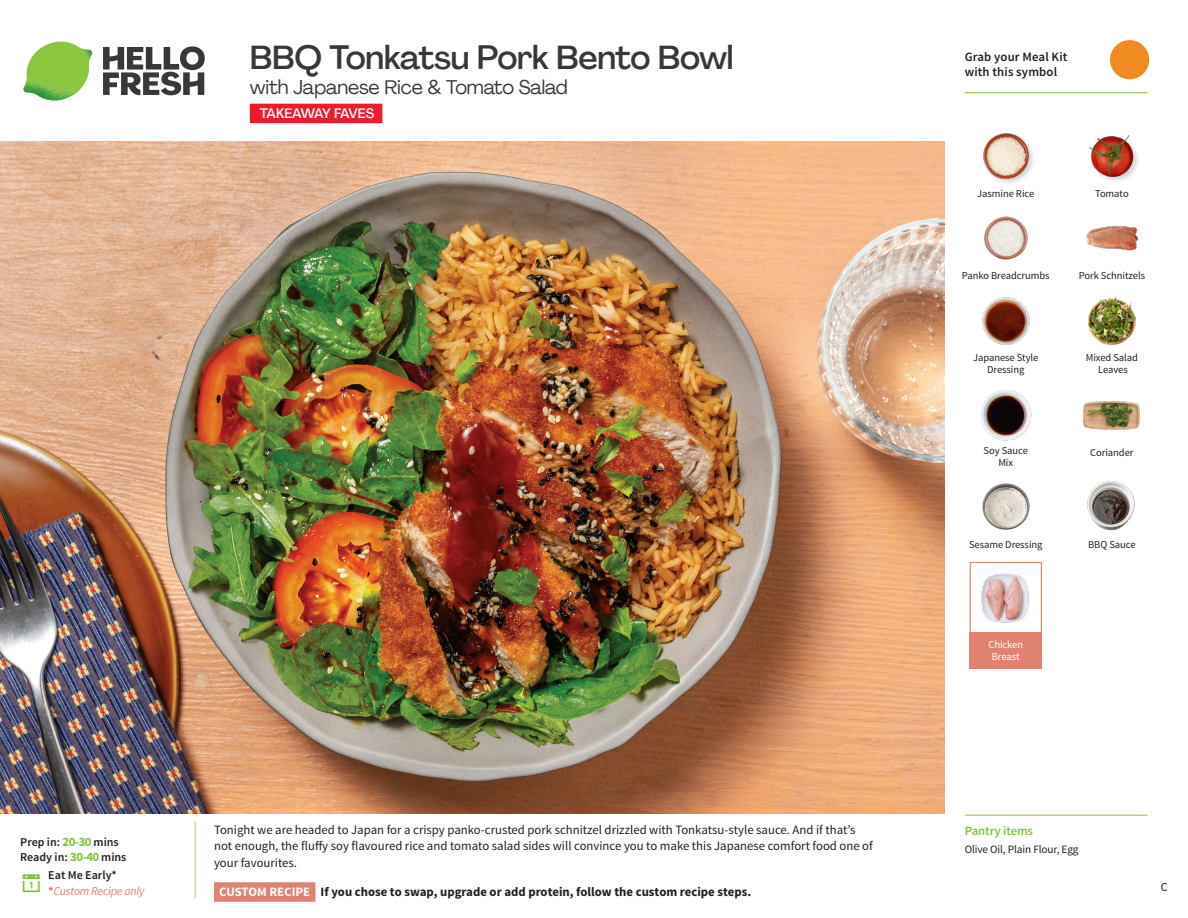
<style>
.page{position:relative;width:1188px;height:918px;background:#fff}
.page>*{position:absolute;margin:0;border:0;box-sizing:border-box;transform-origin:0 0}
._15_Titel_UK{font:500 33px "Agrandir";letter-spacing:-.01em;color:#383839}
._15_Titel_UK-2{font:19.5px "Agrandir";letter-spacing:-.01em;color:#383839}
.t1{font:500 13.5px "Agrandir";letter-spacing:-.075em;color:#fff}
.Step_6_Text_AU{font:12.75px/16.5px "Source Sans Pro";color:#231f20}
.Step_6_Text_AU-2{font:700 12.75px "Source Sans Pro";color:#231f20}
.t2{font:600 12.75px/15px "Source Sans Pro";letter-spacing:.01em;color:#231f20}
._04_Headers_Front{font:600 12.75px "Source Sans Pro";letter-spacing:-.01em;color:#81c340}
._04_Intro{font:600 12px "Source Sans Pro";color:#231f20}
._04_Intro-2{font:italic 12px "Source Sans Pro";letter-spacing:-.02em;color:#df8272}
.t3{font:12px "Source Sans Pro";color:#231f20}
._05_Pantry{font:11.25px "Source Sans Pro";letter-spacing:-.01em;color:#231f20}
._18_FRONT_ingredients{font:10.5px/12px "Source Sans Pro";letter-spacing:-.005em;color:#231f20;text-align:center}
._18_FRONT_ingredients-2{font:10.5px/12px "Source Sans Pro";letter-spacing:-.005em;color:#fff;text-align:center}
.s1{font-weight:700;font-size:12.75px;color:#81c340}
.s2{font-weight:700;font-style:normal}
.s3{color:#fff}
</style>
<div class="page">
<svg style="left:103px;top:46px;width:102px;height:49px"></svg>
<img style="left:23px;top:42px;width:69px;height:59px">
<svg style="left:1092px;top:40px;width:58px;height:54px"></svg>
<svg style="left:194px;top:821px;width:122px;height:81px"></svg>
<img style="left:0;top:142px;width:945px;height:672px">
<img style="left:1088px;top:296px;width:48px;height:49px">
<img style="left:982px;top:483px;width:48px;height:47px">
<img style="left:980px;top:389px;width:52px;height:52px">
<img style="left:1087px;top:481px;width:48px;height:50px">
<img style="left:982px;top:297px;width:48px;height:48px">
<img style="left:984px;top:216px;width:44px;height:44px">
<img style="left:1086px;top:225px;width:51px;height:26px">
<div style="left:982px;top:132px;width:54px;height:54px;background:#231f20;opacity:.2"></div>
<img style="left:982px;top:132px;width:49px;height:49px">
<img style="left:1089px;top:135px;width:49px;height:46px">
<img style="left:1083px;top:401px;width:57px;height:29px">
<div style="left:970px;top:562px;width:72px;height:72px;border:1px solid #df8272"></div>
<div style="left:970px;top:632px;width:72px;height:37px;background:#df8272"></div>
<img style="left:981px;top:573px;width:48px;height:50px">
<hr style="left:965px;top:815px;width:183px;height:1px;background:#81c340">
<hr style="left:965px;top:92px;width:183px;height:1px;background:#81c340">
<div style="left:250px;top:104px;width:132px;height:19px;background:#ee1b2d"></div>
<p class="_15_Titel_UK" style="left:250px;top:37px;width:485px">BBQ Tonkatsu Pork Bento Bowl</p>
<p class="_15_Titel_UK-2" style="left:250px;top:75px;width:319px">with Japanese Rice &amp; Tomato Salad</p>
<p class="t1" style="left:260px;top:105px;width:116px">TAKEAWAY FAVES</p>
<p class="_04_Intro" style="left:20px;top:835px;width:100px">Prep in: <span class="s1">20-30</span> mins</p>
<p class="_04_Intro" style="left:20px;top:850px;width:108px">Ready in: <span class="s1">30-40</span> mins</p>
<p class="_04_Intro" style="left:48px;top:868px;width:70px">Eat Me Early*</p>
<p class="_04_Intro-2" style="left:48px;top:884px;width:98px"><span class="s2">*</span>Custom Recipe only</p>
<p class="Step_6_Text_AU" style="left:214px;top:821px;width:660px">Tonight we are headed to Japan for a crispy panko-crusted pork schnitzel drizzled with Tonkatsu-style sauce. And if that’s not enough, the fluffy soy flavoured rice and tomato salad sides will convince you to make this Japanese comfort food one of your favourites.</p>
<p class="Step_6_Text_AU-2" style="left:219px;top:883px;width:533px"><span class="s3">CUSTOM RECIPE</span> If you chose to swap, upgrade or add protein, follow the custom recipe steps.</p>
<p class="t2" style="left:965px;top:50px;width:104px">Grab your Meal Kit with this symbol</p>
<p class="_18_FRONT_ingredients" style="left:977px;top:188px;width:59px">Jasmine Rice</p>
<p class="_18_FRONT_ingredients" style="left:1095px;top:188px;width:35px">Tomato</p>
<p class="_18_FRONT_ingredients" style="left:962px;top:270px;width:89px">Panko Breadcrumbs</p>
<p class="_18_FRONT_ingredients" style="left:1079px;top:270px;width:68px">Pork Schnitzels</p>
<p class="_18_FRONT_ingredients" style="left:973px;top:352px;width:67px">Japanese Style<br>Dressing</p>
<p class="_18_FRONT_ingredients" style="left:1086px;top:352px;width:54px">Mixed Salad<br>Leaves</p>
<p class="_18_FRONT_ingredients" style="left:984px;top:444px;width:46px">Soy Sauce<br>Mix</p>
<p class="_18_FRONT_ingredients" style="left:1090px;top:447px;width:45px">Coriander</p>
<p class="_18_FRONT_ingredients" style="left:969px;top:539px;width:75px">Sesame Dressing</p>
<p class="_18_FRONT_ingredients" style="left:1088px;top:539px;width:49px">BBQ Sauce</p>
<p class="_18_FRONT_ingredients-2" style="left:988px;top:638px;width:36px">Chicken<br>Breast</p>
<p class="_04_Headers_Front" style="left:965px;top:822px;width:70px">Pantry items</p>
<p class="_05_Pantry" style="left:965px;top:842px;width:115px">Olive Oil, Plain Flour, Egg</p>
<p class="t3" style="left:1161px;top:879px;width:8px">C</p>
</div>
